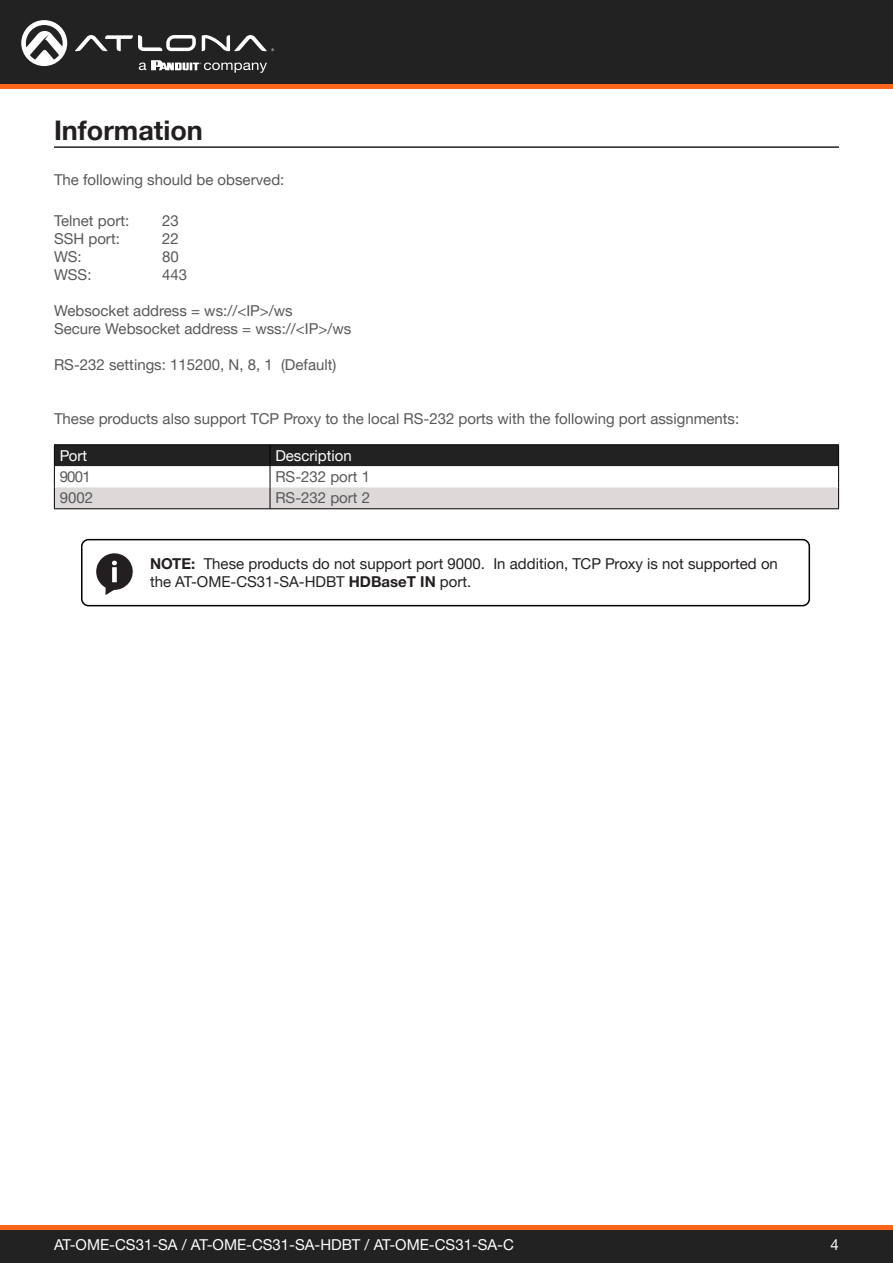
<style>
.page{position:relative;width:893px;height:1263px;background:#fff}
.page>*{position:absolute;margin:0;border:0;box-sizing:border-box;transform-origin:0 0}
.Section_Header{font:700 27px "Helvetica Neue LTW1 G";color:#231f20}
.General_Text{font:15px "Helvetica Neue LTW1 G";color:#57585a}
.General_Text-2{font:15px/18px "Helvetica Neue LTW1 G";color:#231f20}
.Index_Section_Head{font:15px "Helvetica Neue LTW1 G";color:#fff}
.Product_Type_First_Page{font:15px "Helvetica Neue LTW1 G";color:#57585a}
.s1{font-weight:700}
</style>
<div class="page">
<div style="left:0;top:1227px;width:893px;height:36px;background:#222"></div>
<hr style="left:0;top:1225px;width:893px;height:4px;background:#ff661c">
<div style="left:0;top:0;width:893px;height:84px;background:#222"></div>
<hr style="left:0;top:84px;width:893px;height:4px;background:#ff661c">
<svg style="left:75px;top:35px;width:121px;height:16px"></svg>
<svg style="left:202px;top:35px;width:72px;height:16px"></svg>
<svg style="left:21px;top:20px;width:46px;height:46px"></svg>
<svg style="left:139px;top:60px;width:128px;height:13px"></svg>
<hr style="left:54px;top:146px;width:785px;height:2px;background:#231f20">
<hr style="left:54px;top:444px;width:216px;height:1px;background:#000">
<hr style="left:270px;top:444px;width:569px;height:1px;background:#000">
<svg style="left:54px;top:445px;width:785px;height:63px"></svg>
<hr style="left:54px;top:508px;width:216px;height:1px;background:#000">
<hr style="left:270px;top:508px;width:569px;height:1px;background:#000">
<div style="left:81px;top:539px;width:729px;height:67px;border:2px solid #000;border-radius:7px"></div>
<svg style="left:96px;top:553px;width:37px;height:42px"></svg>
<p class="Section_Header" style="left:54px;top:113px;width:150px">Information</p>
<p class="General_Text" style="left:54px;top:170px;width:232px">The following should be observed:</p>
<p class="General_Text" style="left:54px;top:211px;width:77px">Telnet port:</p>
<p class="General_Text" style="left:162px;top:211px;width:18px">23</p>
<p class="General_Text" style="left:54px;top:229px;width:67px">SSH port:</p>
<p class="General_Text" style="left:162px;top:229px;width:18px">22</p>
<p class="General_Text" style="left:54px;top:247px;width:29px">WS:</p>
<p class="General_Text" style="left:162px;top:247px;width:18px">80</p>
<p class="General_Text" style="left:54px;top:265px;width:39px">WSS:</p>
<p class="General_Text" style="left:162px;top:265px;width:27px">443</p>
<p class="General_Text" style="left:54px;top:301px;width:240px">Websocket address = ws://&lt;IP&gt;/ws</p>
<p class="General_Text" style="left:54px;top:319px;width:299px">Secure Websocket address = wss://&lt;IP&gt;/ws</p>
<p class="General_Text" style="left:54px;top:355px;width:284px">RS-232 settings: 115200, N, 8, 1 (Default)</p>
<p class="General_Text" style="left:54px;top:409px;width:687px">These products also support TCP Proxy to the local RS-232 ports with the following port assignments:</p>
<p class="Index_Section_Head" style="left:60px;top:446px;width:29px">Port</p>
<p class="Index_Section_Head" style="left:275px;top:446px;width:78px">Description</p>
<p class="Product_Type_First_Page" style="left:60px;top:467px;width:33px">9001</p>
<p class="General_Text" style="left:275px;top:467px;width:96px">RS-232 port 1</p>
<p class="General_Text" style="left:60px;top:489px;width:35px">9002</p>
<p class="General_Text" style="left:275px;top:489px;width:96px">RS-232 port 2</p>
<p class="General_Text-2" style="left:150px;top:554px;width:629px"><span class="s1">NOTE:</span> These products do not support port 9000. In addition, TCP Proxy is not supported on the AT-OME-CS31-SA-HDBT <span class="s1">HDBaseT IN</span> port.</p>
<p class="Index_Section_Head" style="left:54px;top:1235px;width:461px">AT-OME-CS31-SA / AT-OME-CS31-SA-HDBT / AT-OME-CS31-SA-C</p>
<p class="Index_Section_Head" style="left:831px;top:1235px;width:10px">4</p>
</div>
